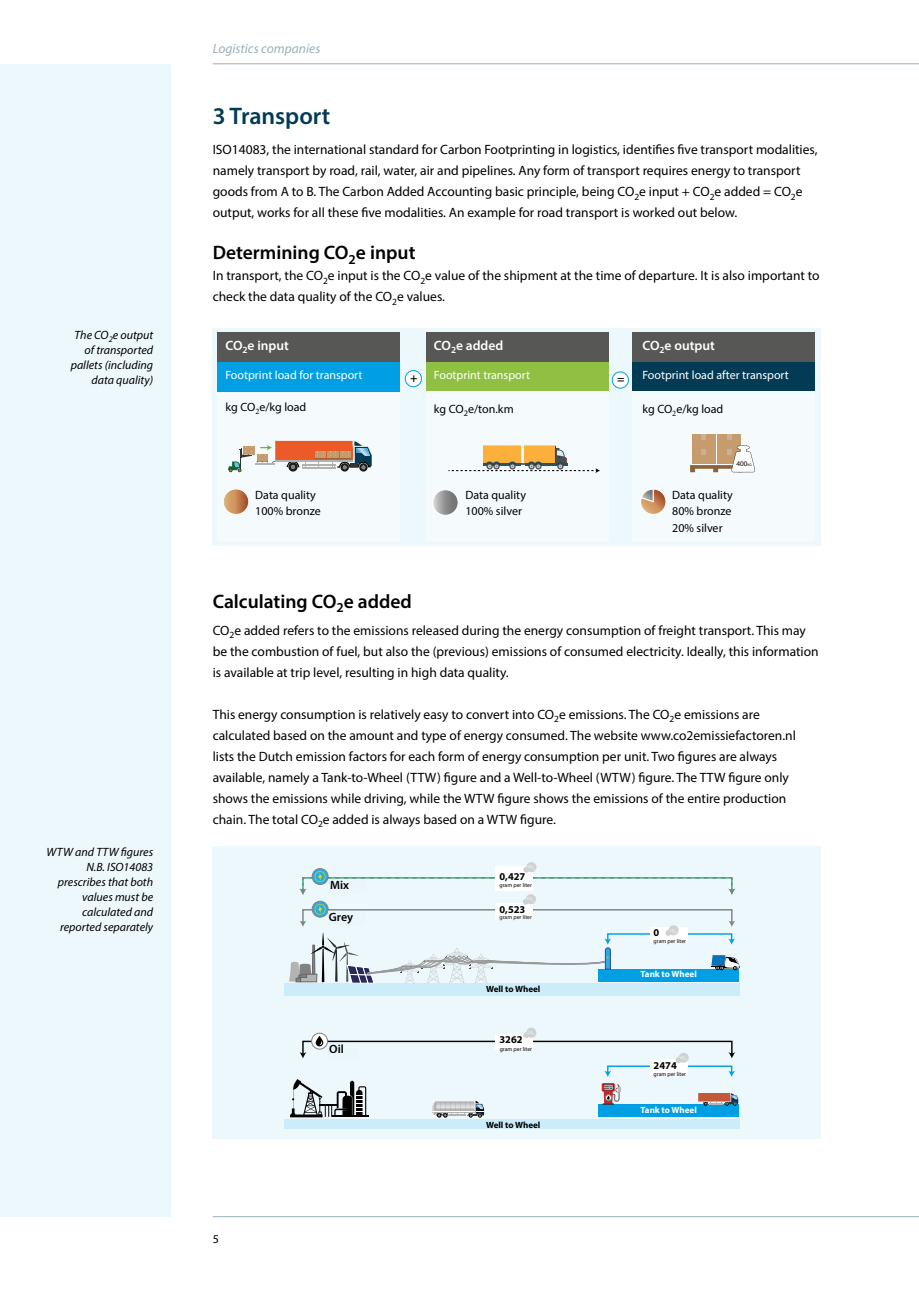
<style>
.page{position:relative;width:919px;height:1289px;background:#fff}
.page>*{position:absolute;margin:0;border:0;box-sizing:border-box;transform-origin:0 0}
.t1{font:600 24px "Myriad Pro";color:#033b54}
.t2{font:600 19.5px "Myriad Pro";color:#000}
.t3{font:13.5px/21px "Myriad Pro";color:#000}
.t4{font:600 13.5px "Myriad Pro";color:#fff}
.t5{font:italic 13.5px "Myriad Pro";color:#9ab0bb}
.t6{font:italic 600 12.3px "Myriad Pro";color:#000}
.t7{font:italic 12px/15px "Myriad Pro";color:#000;text-align:right}
.t8{font:12px/16.5px "Myriad Pro";color:#000}
.t9{font:12px "Myriad Pro";color:#fff}
.t10{font:600 12px "Myriad Pro";color:#000}
.t11{font:700 10.5px "Myriad Pro";color:#010202}
.t12{font:700 9px "Myriad Pro";color:#000}
.t13{font:700 9px "Myriad Pro";color:#fff}
.t14{font:7.2px "Myriad Pro";color:#000}
.t15{font:5.7px "Myriad Pro";color:#010202}
.s1{font-size:3.6px}
</style>
<div class="page">
<div style="left:0;top:64px;width:170px;height:1152px;background:#edf8fd"></div>
<hr style="left:213px;top:1216px;width:705px;height:1px;background:#9ab0bb">
<hr style="left:213px;top:63px;width:705px;height:1px;background:#9ab0bb">
<div style="left:213px;top:846px;width:608px;height:292px;background:#edf8fd"></div>
<div style="left:213px;top:328px;width:608px;height:218px;background:#edf8fd"></div>
<div style="left:217px;top:332px;width:183px;height:30px;background:#575756"></div>
<div style="left:632px;top:332px;width:183px;height:30px;background:#575756"></div>
<div style="left:425px;top:332px;width:183px;height:30px;background:#575756"></div>
<div style="left:217px;top:362px;width:183px;height:179px;background:#f5fbfd"></div>
<div style="left:632px;top:362px;width:183px;height:179px;background:#f5fbfd"></div>
<div style="left:425px;top:362px;width:183px;height:179px;background:#f5fbfd"></div>
<svg style="left:223px;top:489px;width:26px;height:25px"></svg>
<div style="left:223px;top:489px;width:26px;height:25px;border:1px solid #fff;border-radius:50%"></div>
<svg style="left:432px;top:490px;width:26px;height:25px"></svg>
<div style="left:432px;top:489px;width:26px;height:26px;border:1px solid #fff;border-radius:50%"></div>
<svg style="left:641px;top:489px;width:25px;height:25px"></svg>
<svg style="left:228px;top:441px;width:144px;height:31px"></svg>
<div style="left:525px;top:445px;width:31px;height:18px;background:#f8cd87"></div>
<div style="left:483px;top:445px;width:37px;height:18px;background:#f8cd87"></div>
<svg style="left:448px;top:446px;width:152px;height:27px"></svg>
<div style="left:717px;top:434px;width:24px;height:14px;background:#c69c6d"></div>
<svg style="left:727px;top:434px;width:4px;height:5px"></svg>
<div style="left:691px;top:434px;width:24px;height:14px;background:#c69c6d"></div>
<svg style="left:701px;top:434px;width:4px;height:5px"></svg>
<svg style="left:690px;top:445px;width:65px;height:27px"></svg>
<div style="left:217px;top:362px;width:183px;height:30px;background:#009fe3"></div>
<div style="left:425px;top:362px;width:183px;height:29px;background:#8fc043"></div>
<div style="left:632px;top:362px;width:183px;height:29px;background:#033b54"></div>
<div style="left:405px;top:370px;width:16px;height:17px;background:#fff;border-radius:50%"></div>
<div style="left:405px;top:370px;width:17px;height:17px;border:1px solid #009fe3;border-radius:50%"></div>
<div style="left:612px;top:372px;width:16px;height:16px;background:#fff;border-radius:50%"></div>
<div style="left:611px;top:371px;width:17px;height:17px;border:1px solid #009fe3;border-radius:50%"></div>
<svg style="left:729px;top:920px;width:6px;height:6px"></svg>
<svg style="left:300px;top:920px;width:6px;height:6px"></svg>
<div style="left:495px;top:903px;width:38px;height:15px;background:#fff"></div>
<div style="left:598px;top:1104px;width:141px;height:13px;background:#009fe3"></div>
<div style="left:284px;top:1119px;width:455px;height:9px;background:#ccecf9"></div>
<div style="left:598px;top:968px;width:141px;height:13px;background:#009fe3"></div>
<div style="left:284px;top:983px;width:455px;height:13px;background:#ccecf9"></div>
<svg style="left:728px;top:938px;width:7px;height:6px"></svg>
<svg style="left:698px;top:1093px;width:40px;height:12px"></svg>
<hr style="left:698px;top:1100px;width:32px;height:1px;background:#b3b2b3">
<hr style="left:332px;top:1114px;width:36px;height:2px;background:#000">
<svg style="left:290px;top:1079px;width:76px;height:38px"></svg>
<svg style="left:432px;top:1100px;width:52px;height:17px"></svg>
<svg style="left:601px;top:1083px;width:13px;height:8px"></svg>
<svg style="left:602px;top:1084px;width:18px;height:20px"></svg>
<svg style="left:289px;top:932px;width:322px;height:51px"></svg>
<svg style="left:711px;top:955px;width:28px;height:15px"></svg>
<div style="left:607px;top:1065px;width:125px;height:8px;border:1px solid #009fe3"></div>
<svg style="left:728px;top:1070px;width:7px;height:6px"></svg>
<svg style="left:604px;top:1070px;width:7px;height:6px"></svg>
<div style="left:302px;top:1040px;width:430px;height:14px;border:1px solid #010202"></div>
<svg style="left:728px;top:1052px;width:7px;height:6px"></svg>
<svg style="left:299px;top:1052px;width:7px;height:6px"></svg>
<svg style="left:312px;top:901px;width:16px;height:16px"></svg>
<div style="left:312px;top:901px;width:16px;height:16px;border:1px solid #808184;border-radius:50%"></div>
<svg style="left:311px;top:1033px;width:16px;height:16px"></svg>
<div style="left:311px;top:1032px;width:17px;height:17px;border:1px solid #808184;border-radius:50%"></div>
<svg style="left:315px;top:1035px;width:8px;height:11px"></svg>
<svg style="left:319px;top:1040px;width:3px;height:5px"></svg>
<div style="left:526px;top:862px;width:10px;height:10px;background:#d0d2d2;border-radius:50%"></div>
<div style="left:495px;top:1034px;width:38px;height:15px;background:#fff"></div>
<div style="left:526px;top:1027px;width:10px;height:10px;background:#d0d2d2;border-radius:50%"></div>
<svg style="left:523px;top:1032px;width:6px;height:6px"></svg>
<div style="left:649px;top:927px;width:38px;height:15px;background:#fff"></div>
<div style="left:668px;top:925px;width:10px;height:10px;background:#d0d2d2;border-radius:50%"></div>
<svg style="left:665px;top:929px;width:6px;height:6px"></svg>
<div style="left:649px;top:1059px;width:38px;height:15px;background:#fff"></div>
<div style="left:678px;top:1052px;width:10px;height:10px;background:#d0d2d2;border-radius:50%"></div>
<svg style="left:675px;top:1057px;width:6px;height:6px"></svg>
<svg style="left:299px;top:866px;width:436px;height:48px"></svg>
<div style="left:329px;top:1043px;width:29px;height:15px;background:#ebf5fc"></div>
<div style="left:329px;top:911px;width:36px;height:15px;background:#ebf5fc"></div>
<div style="left:330px;top:879px;width:36px;height:15px;background:#ebf5fc"></div>
<p class="t7" style="left:71px;top:327px;width:84px">The CO<sub>2</sub>e output of transported pallets (including data quality)</p>
<p class="t7" style="left:46px;top:843px;width:108px">WTW and TTW figures<br>N.B. ISO14083 prescribes that both values must be calculated and reported separately</p>
<p class="t5" style="left:213px;top:40px;width:109px">Logistics companies</p>
<h1 class="t1" style="left:213px;top:101px;width:119px">3 Transport</h1>
<p class="t3" style="left:213px;top:139px;width:606px">ISO14083, the international standard for Carbon Footprinting in logistics, identifies five transport modalities, namely transport by road, rail, water, air and pipelines. Any form of transport requires energy to transport goods from A to B. The Carbon Added Accounting basic principle, being CO<sub>2</sub>e input + CO<sub>2</sub>e added = CO<sub>2</sub>e output, works for all these five modalities. An example for road transport is worked out below.</p>
<h2 class="t2" style="left:213px;top:240px;width:204px">Determining CO<sub>2</sub>e input</h2>
<p class="t3" style="left:213px;top:265px;width:608px">In transport, the CO<sub>2</sub>e input is the CO<sub>2</sub>e value of the shipment at the time of departure. It is also important to check the data quality of the CO<sub>2</sub>e values.</p>
<p class="t4" style="left:225px;top:337px;width:65px">CO<sub>2</sub>e input</p>
<p class="t4" style="left:434px;top:337px;width:71px">CO<sub>2</sub>e added</p>
<p class="t4" style="left:642px;top:337px;width:74px">CO<sub>2</sub>e output</p>
<p class="t9" style="left:225px;top:368px;width:138px">Footprint load for transport</p>
<p class="t9" style="left:434px;top:368px;width:97px">Footprint transport</p>
<p class="t9" style="left:642px;top:368px;width:148px">Footprint load after transport</p>
<p class="t8" style="left:225px;top:398px;width:82px">kg CO<sub>2</sub>e/kg load</p>
<p class="t8" style="left:434px;top:400px;width:81px">kg CO<sub>2</sub>e/ton.km</p>
<p class="t8" style="left:642px;top:400px;width:82px">kg CO<sub>2</sub>e/kg load</p>
<p class="t6" style="left:410px;top:370px;width:9px">+</p>
<p class="t6" style="left:617px;top:371px;width:9px">=</p>
<p class="t14" style="left:736px;top:459px;width:17px">400<span class="s1">KG</span></p>
<p class="t8" style="left:255px;top:486px;width:67px">Data quality<br>100% bronze</p>
<p class="t8" style="left:465px;top:486px;width:62px">Data quality<br>100% silver</p>
<p class="t8" style="left:672px;top:486px;width:62px;text-align:justify">Data quality 80% bronze 20% silver</p>
<h2 class="t2" style="left:213px;top:588px;width:201px">Calculating CO<sub>2</sub>e added</h2>
<p class="t3" style="left:213px;top:619px;width:607px">CO<sub>2</sub>e added refers to the emissions released during the energy consumption of freight transport. This may be the combustion of fuel, but also the (previous) emissions of consumed electricity. Ideally, this information is available at trip level, resulting in high data quality.</p>
<p class="t3" style="left:213px;top:703px;width:584px">This energy consumption is relatively easy to convert into CO<sub>2</sub>e emissions. The CO<sub>2</sub>e emissions are calculated based on the amount and type of energy consumed. The website www.co2emissiefactoren.nl lists the Dutch emission factors for each form of energy consumption per unit. Two figures are always available, namely a Tank-to-Wheel (TTW) figure and a Well-to-Wheel (WTW) figure. The TTW figure only shows the emissions while driving, while the WTW figure shows the emissions of the entire production chain. The total CO<sub>2</sub>e added is always based on a WTW figure.</p>
<p class="t8" style="left:213px;top:1230px;width:8px">5</p>
<p class="t15" style="left:330px;top:878px;width:29px">Mix stroom</p>
<p class="t15" style="left:330px;top:911px;width:34px">Grijze stroom</p>
<p class="t10" style="left:330px;top:877px;width:21px">Mix</p>
<p class="t10" style="left:329px;top:909px;width:26px">Grey</p>
<p class="t11" style="left:499px;top:870px;width:27px">0,427</p>
<p class="t15" style="left:499px;top:881px;width:34px">gram per liter</p>
<p class="t11" style="left:499px;top:902px;width:27px">0,523</p>
<p class="t15" style="left:499px;top:914px;width:34px">gram per liter</p>
<p class="t12" style="left:486px;top:983px;width:56px">Well to Wheel</p>
<p class="t11" style="left:499px;top:1032px;width:25px">3262</p>
<p class="t10" style="left:329px;top:1041px;width:16px">Oil</p>
<p class="t15" style="left:499px;top:1045px;width:34px">gram per liter</p>
<p class="t15" style="left:330px;top:1043px;width:11px">Olie</p>
<p class="t12" style="left:486px;top:1118px;width:56px">Well to Wheel</p>
<p class="t11" style="left:653px;top:925px;width:7px">0</p>
<p class="t15" style="left:653px;top:937px;width:34px">gram per liter</p>
<p class="t13" style="left:640px;top:968px;width:58px">Tank to Wheel</p>
<p class="t11" style="left:653px;top:1058px;width:25px">2474</p>
<p class="t15" style="left:653px;top:1070px;width:34px">gram per liter</p>
<p class="t13" style="left:640px;top:1104px;width:58px">Tank to Wheel</p>
</div>
